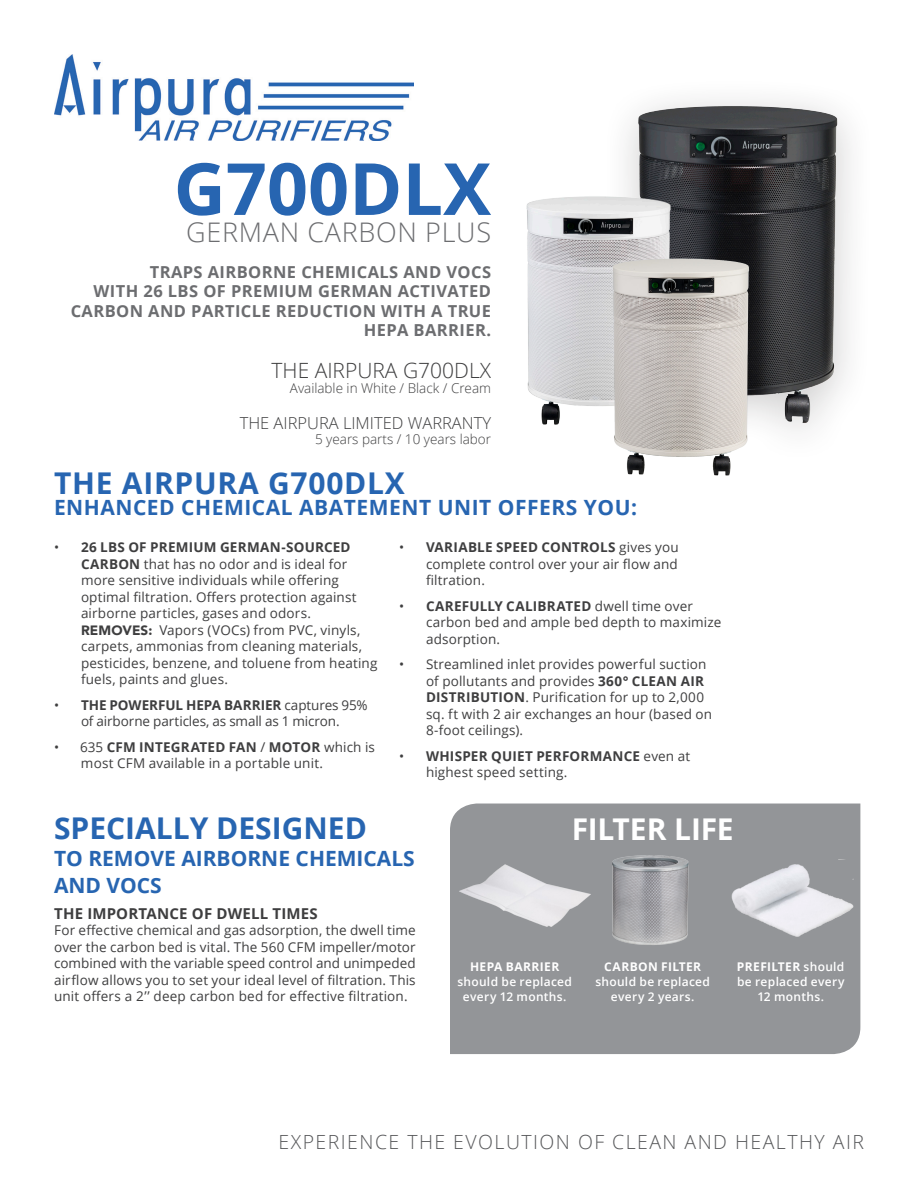
<style>
.page{position:relative;width:918px;height:1188px;background:#fff}
.page>*{position:absolute;margin:0;border:0;box-sizing:border-box;transform-origin:0 0}
.t1{font:700 72px "Open Sans";color:#2765b1}
.TITRE{font:700 30px "Open Sans";letter-spacing:.025em;color:#2765b1}
.TITRE-2{font:700 30px "Open Sans";color:#2765b1}
.Aligné_gauche{font:700 30px "Open Sans";letter-spacing:-.005em;color:#fff}
.t2{font:300 27px "Open Sans";letter-spacing:.025em;color:#6c6d70}
.TITRE-3{font:700 21px "Open Sans";letter-spacing:.025em;color:#2765b1}
.TITRE-4{font:700 21px/27px "Open Sans";color:#2765b1}
.t3{font:300 21px "Open Sans";color:#3e3e3f}
.t4{font:300 19.5px "Open Sans";letter-spacing:.075em;color:#57585a}
.t5{font:700 16.5px/19.5px "Open Sans";letter-spacing:.025em;color:#6c6d70;text-align:right}
.t6{font:300 16.5px "Open Sans";color:#3e3e3f}
.texte_justifié_gauch{font:700 15px "Open Sans";letter-spacing:.01em;color:#3e3e3f}
.texte_justifié_gauch-2{font:13.5px/16.5px "Open Sans";letter-spacing:.01em;color:#3e3e3f}
.texte_justifié_gauch-3{font:13.5px/16.5px "Open Sans";letter-spacing:-.01em;color:#3e3e3f;text-align:center}
.t7{font:300 13.5px "Open Sans";color:#3e3e3f}
.Aligné_gauche-2{font:600 12px/15px "Open Sans";letter-spacing:.025em;color:#fff;text-align:center}
.s1{font-style:inherit}
.s2{font-weight:700}
.s3{font-family:"Avenir LT";font-weight:900}
</style>
<div class="page">
<div style="left:450px;top:804px;width:410px;height:250px;background:#939598"></div>
<img style="left:54px;top:54px;width:360px;height:86px">
<img style="left:625px;top:100px;width:226px;height:331px">
<img style="left:526px;top:189px;width:155px;height:236px">
<img style="left:591px;top:240px;width:174px;height:236px">
<img style="left:604px;top:848px;width:93px;height:101px">
<img style="left:456px;top:859px;width:139px;height:72px">
<img style="left:730px;top:859px;width:127px;height:83px">
<p class="t1" style="left:174px;top:138px;width:319px">G<span class="s1">7</span>00DLX</p>
<p class="t2" style="left:186px;top:214px;width:306px">GERMAN CARBON PLUS</p>
<p class="t5" style="left:71px;top:262px;width:422px">TRAPS AIRBORNE CHEMICALS AND VOCS<br>WITH 26 LBS OF PREMIUM GERMAN ACTIVATED<br>CARBON AND PARTICLE REDUCTION WITH A TRUE<br>HEPA BARRIER.</p>
<p class="t3" style="left:272px;top:356px;width:221px">THE AIRPURA G700DLX</p>
<p class="t7" style="left:290px;top:379px;width:203px">Available in White / Black / Cream</p>
<p class="t6" style="left:240px;top:412px;width:253px">THE AIRPURA LIMITED WARRANTY</p>
<p class="t7" style="left:315px;top:430px;width:178px">5 years parts / 10 years labor</p>
<p class="TITRE" style="left:54px;top:462px;width:352px">THE AIRPURA G<span class="s1">7</span>00DLX</p>
<p class="TITRE-3" style="left:54px;top:492px;width:585px">ENHANCED CHEMICAL ABATEMENT UNIT OFFERS YOU:</p>
<p class="texte_justifié_gauch-2" style="left:81px;top:539px;width:298px;text-indent:-27px">• <span class="s2">26 LBS OF PREMIUM GERMAN-SOURCED CARBON</span> that has no odor and is ideal for more sensitive individuals while offering optimal filtration. Offers protection against airborne particles, gases and odors.<br><span class="s3">REMOVES:</span> Vapors (VOCs) from PVC, vinyls, carpets, ammonias from cleaning materials, pesticides, benzene, and toluene from heating fuels, paints and glues.</p>
<p class="texte_justifié_gauch-3" style="left:54px;top:696px;width:315px">• <span class="s2">THE POWERFUL HEPA BARRIER</span> captures 95% of airborne particles, as small as 1 micron.</p>
<p class="texte_justifié_gauch-2" style="left:54px;top:738px;width:7px">•</p>
<p class="texte_justifié_gauch-2" style="left:81px;top:738px;width:296px;text-indent:26px"><span class="s2">CFM INTEGRATED FAN</span> / <span class="s2">MOTOR</span> which is most CFM available in a portable unit.</p>
<p class="texte_justifié_gauch-2" style="left:426px;top:539px;width:254px;text-align:justify;text-indent:-27px">• <span class="s2">VARIABLE SPEED CONTROLS</span> gives you complete control over your air flow and filtration.</p>
<p class="texte_justifié_gauch-2" style="left:426px;top:597px;width:297px;text-indent:-27px">• <span class="s2">CAREFULLY CALIBRATED</span> dwell time over carbon bed and ample bed depth to maximize adsorption.</p>
<p class="texte_justifié_gauch-2" style="left:426px;top:656px;width:288px;text-indent:-27px">• Streamlined inlet provides powerful suction of pollutants and provides <span class="s2">360° CLEAN AIR DISTRIBUTION</span>. Purification for up to 2,000 sq. ft with 2 air exchanges an hour (based on 8-foot ceilings).</p>
<p class="texte_justifié_gauch-2" style="left:426px;top:747px;width:266px;text-indent:-27px">• <span class="s2">WHISPER QUIET PERFORMANCE</span> even at highest speed setting.</p>
<p class="TITRE-2" style="left:54px;top:807px;width:314px">SPECIALLY DESIGNED</p>
<p class="TITRE-4" style="left:54px;top:845px;width:362px">TO REMOVE AIRBORNE CHEMICALS<br>AND VOCS</p>
<p class="texte_justifié_gauch" style="left:54px;top:903px;width:265px">THE IMPORTANCE OF DWELL TIMES</p>
<p class="texte_justifié_gauch-2" style="left:54px;top:922px;width:363px;text-align:justify">For effective chemical and gas adsorption, the dwell time over the carbon bed is vital. The 560 CFM impeller/motor combined with the variable speed control and unimpeded airflow allows you to set your ideal level of filtration. This unit offers a 2’’ deep carbon bed for effective filtration.</p>
<p class="Aligné_gauche" style="left:572px;top:808px;width:163px">FILTER LIFE</p>
<p class="Aligné_gauche-2" style="left:457px;top:959px;width:116px"><span class="s2">HEPA BARRIER </span>should be replaced every 12 months.</p>
<p class="Aligné_gauche-2" style="left:737px;top:959px;width:109px"><span class="s2">PREFILTER</span> should be replaced every<br>12 months.</p>
<p class="Aligné_gauche-2" style="left:595px;top:959px;width:116px"><span class="s2">CARBON FILTER </span>should be replaced every 2 years.</p>
<p class="t4" style="left:279px;top:1128px;width:587px">EXPERIENCE THE EVOLUTION OF CLEAN AND HEALTHY AIR</p>
</div>
